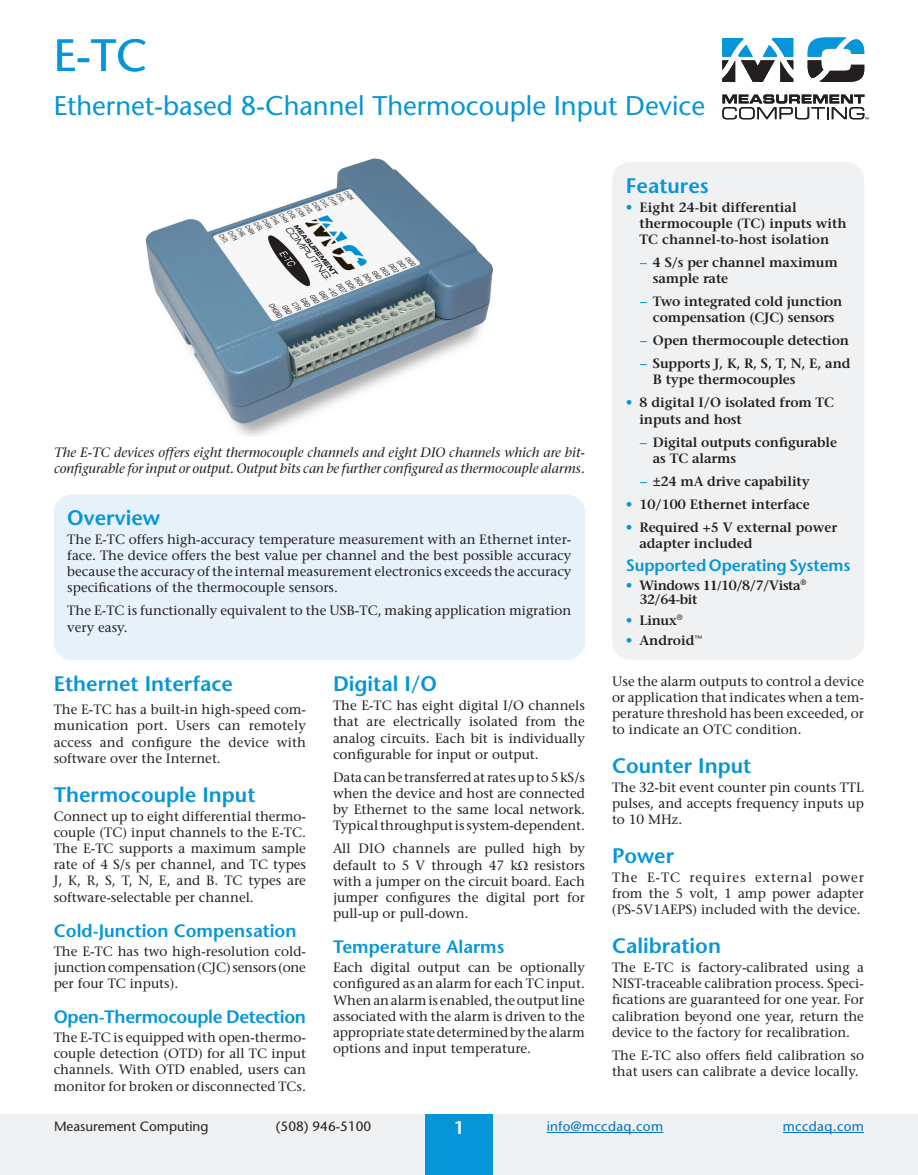
<style>
.page{position:relative;width:918px;height:1175px;background:#fff}
.page>*{position:absolute;margin:0;border:0;box-sizing:border-box;transform-origin:0 0}
.t1{font:45px "Stone Sans";color:#0696d7}
.t2{font:27px "Stone Sans";color:#0696d7}
.t3{font:600 21px "Stone Sans";color:#0696d7}
.t4{font:600 18px "Stone Sans";color:#0696d7}
.t5{font:600 18px "Stone Sans";letter-spacing:-.02em;color:#0696d7}
.t6{font:600 18px "Stone Sans";color:#fff}
.t7{font:600 16.5px "Stone Sans";letter-spacing:-.01em;color:#0696d7}
.t8{font:13.5px/16.2px "Stone Serif";color:#231f20;text-align:justify}
.t9{font:600 13.5px/16.2px "Stone Serif";letter-spacing:-.01em;color:#231f20}
.t10{font:italic 13.5px/16.2px "Stone Serif";color:#231f20}
.t11{font:13.5px "Stone Sans";color:#231f20}
.t12{font:600 13.5px/14px "Stone Serif";letter-spacing:-.03em;color:#231f20}
.t13{font:13.5px "Stone Sans";letter-spacing:.025em;color:#0070c0}
.s1{color:#0696d7}
.s2{font-family:"Minion Pro";font-weight:700;font-size:15px}
.s3{font-family:"Minion Pro";font-weight:700}
</style>
<div class="page">
<div style="left:0;top:1114px;width:918px;height:60px;background:#f0f1f2"></div>
<div style="left:425px;top:1114px;width:68px;height:60px;background:#0696d7"></div>
<hr style="left:547px;top:1132px;width:116px;height:1px;background:#0070c0">
<hr style="left:783px;top:1132px;width:81px;height:1px;background:#0070c0">
<svg style="left:722px;top:94px;width:147px;height:25px"></svg>
<svg style="left:722px;top:38px;width:71px;height:44px"></svg>
<svg style="left:808px;top:38px;width:56px;height:44px"></svg>
<div style="left:612px;top:162px;width:252px;height:498px;background:#f0f1f2;border-radius:18px"></div>
<img style="left:145px;top:158px;width:348px;height:279px">
<div style="left:54px;top:494px;width:531px;height:166px;background:#e6f1f9;border-radius:18px"></div>
<h1 class="t1" style="left:54px;top:29px;width:95px">E-TC</h1>
<h2 class="t2" style="left:54px;top:89px;width:653px">Ethernet-based 8-Channel Thermocouple Input Device</h2>
<p class="t10" style="left:54px;top:444px;width:533px">The E-TC devices offers eight thermocouple channels and eight DIO channels which are bit&shy;configurable for input or output. Output bits can be further configured as thermocouple alarms.</p>
<h3 class="t3" style="left:67px;top:505px;width:94px">Overview</h3>
<p class="t8" style="left:67px;top:531px;width:506px">The E-TC offers high-accuracy temperature measurement with an Ethernet inter&shy;face. The device offers the best value per channel and the best possible accuracy because the accuracy of the internal measurement electronics exceeds the accuracy specifications of the thermocouple sensors.</p>
<p class="t8" style="left:67px;top:602px;width:506px">The E-TC is functionally equivalent to the USB-TC, making application migration very easy.</p>
<h3 class="t3" style="left:54px;top:671px;width:181px">Ethernet Interface</h3>
<p class="t8" style="left:54px;top:701px;width:254px">The E-TC has a built-in high-speed com&shy;munication port. Users can remotely access and configure the device with software over the Internet.</p>
<h3 class="t3" style="left:54px;top:781px;width:203px">Thermocouple Input</h3>
<p class="t8" style="left:54px;top:807px;width:254px">Connect up to eight differential thermo&shy;couple (TC) input channels to the E-TC.<br>The E-TC supports a maximum sample rate of 4 S/s per channel, and TC types J, K, R, S, T, N, E, and B. TC types are software-selectable per channel.</p>
<h3 class="t4" style="left:54px;top:919px;width:244px">Cold-Junction Compensation</h3>
<p class="t8" style="left:54px;top:942px;width:254px">The E-TC has two high-resolution cold&shy;junction compensation (CJC) sensors (one per four TC inputs).</p>
<h3 class="t5" style="left:54px;top:1006px;width:254px">Open-Thermocouple Detection</h3>
<p class="t8" style="left:54px;top:1029px;width:254px">The E-TC is equipped with open-thermo&shy;couple detection (OTD) for all TC input channels. With OTD enabled, users can monitor for broken or disconnected TCs.</p>
<h3 class="t3" style="left:333px;top:671px;width:106px">Digital I/O</h3>
<p class="t8" style="left:333px;top:697px;width:254px">The E-TC has eight digital I/O channels that are electrically isolated from the analog circuits. Each bit is individually configurable for input or output.</p>
<p class="t8" style="left:333px;top:769px;width:254px">Data can be transferred at rates up to 5 kS/s when the device and host are connected by Ethernet to the same local network.<br>Typical throughput is system-dependent.</p>
<p class="t8" style="left:333px;top:840px;width:254px">All DIO channels are pulled high by default to 5 V through 47 k resistors with a jumper on the circuit board. Each jumper configures the digital port for pull-up or pull-down.</p>
<h3 class="t4" style="left:333px;top:936px;width:173px">Temperature Alarms</h3>
<p class="t8" style="left:333px;top:959px;width:254px">Each digital output can be optionally configured as an alarm for each TC input.<br>When an alarm is enabled, the output line associated with the alarm is driven to the appropriate state determined by the alarm options and input temperature.</p>
<h3 class="t3" style="left:626px;top:173px;width:84px">Features</h3>
<p class="t9" style="left:639px;top:199px;width:209px;text-indent:-14px"><span class="s1">•</span> Eight 24-bit differential thermocouple (TC) inputs with<br>TC channel-to-host isolation</p>
<p class="t9" style="left:653px;top:254px;width:187px;text-indent:-14px"><span class="s1">−</span> 4 S/s per channel maximum sample rate</p>
<p class="t9" style="left:639px;top:293px;width:205px;text-align:center"><span class="s1">−</span> Two integrated cold junction compensation (CJC) sensors</p>
<p class="t9" style="left:639px;top:329px;width:213px;line-height:23px"><span class="s1">−</span> Open thermocouple detection <span class="s1">−</span> Supports J, K, R, S, T, N, E, and</p>
<p class="t9" style="left:653px;top:372px;width:144px">B type thermocouples</p>
<p class="t9" style="left:639px;top:394px;width:196px;text-indent:-14px"><span class="s1">•</span> 8 digital I/O isolated from TC inputs and host</p>
<p class="t9" style="left:653px;top:434px;width:186px;text-indent:-14px"><span class="s1">−</span> Digital outputs configurable as TC alarms</p>
<p class="t9" style="left:639px;top:473px;width:172px"><span class="s1">−</span> ±24 mA drive capability</p>
<p class="t9" style="left:626px;top:496px;width:185px"><span class="s1">•</span> 10/100 Ethernet interface</p>
<p class="t9" style="left:639px;top:519px;width:199px;text-indent:-14px"><span class="s1">•</span> Required +5 V external power adapter included</p>
<p class="t7" style="left:626px;top:555px;width:226px">Supported Operating Systems</p>
<p class="t12" style="left:639px;top:579px;width:168px;text-indent:-14px"><span class="s1">•</span> Windows <span class="s2">11</span><span class="s3">/</span>10/8/7/Vista<sup>®<br></sup>32/64-bit</p>
<p class="t9" style="left:626px;top:612px;width:59px"><span class="s1">•</span> Linux<sup>®</sup></p>
<p class="t9" style="left:626px;top:632px;width:78px"><span class="s1">•</span> Android<sup>™</sup></p>
<p class="t8" style="left:612px;top:673px;width:254px">Use the alarm outputs to control a device or application that indicates when a tem&shy;perature threshold has been exceeded, or to indicate an OTC condition.</p>
<h3 class="t3" style="left:612px;top:753px;width:141px">Counter Input</h3>
<p class="t8" style="left:612px;top:779px;width:254px">The 32-bit event counter pin counts TTL pulses, and accepts frequency inputs up to 10 MHz.</p>
<h3 class="t3" style="left:612px;top:843px;width:64px">Power</h3>
<p class="t8" style="left:612px;top:869px;width:254px">The E-TC requires external power from the 5 volt, 1 amp power adapter (PS-5V1AEPS) included with the device.</p>
<h3 class="t3" style="left:612px;top:933px;width:110px">Calibration</h3>
<p class="t8" style="left:612px;top:959px;width:254px">The E-TC is factory-calibrated using a NIST-traceable calibration process. Speci&shy;fications are guaranteed for one year. For calibration beyond one year, return the device to the factory for recalibration.</p>
<p class="t8" style="left:612px;top:1047px;width:254px">The E-TC also offers field calibration so that users can calibrate a device locally.</p>
<p class="t11" style="left:54px;top:1118px;width:156px">Measurement Computing</p>
<p class="t11" style="left:276px;top:1118px;width:97px">(508) 946-5100</p>
<h3 class="t6" style="left:454px;top:1117px;width:12px">1</h3>
<p class="t13" style="left:547px;top:1118px;width:118px">info@mccdaq.com</p>
<p class="t13" style="left:783px;top:1118px;width:83px">mccdaq.com</p>
</div>
